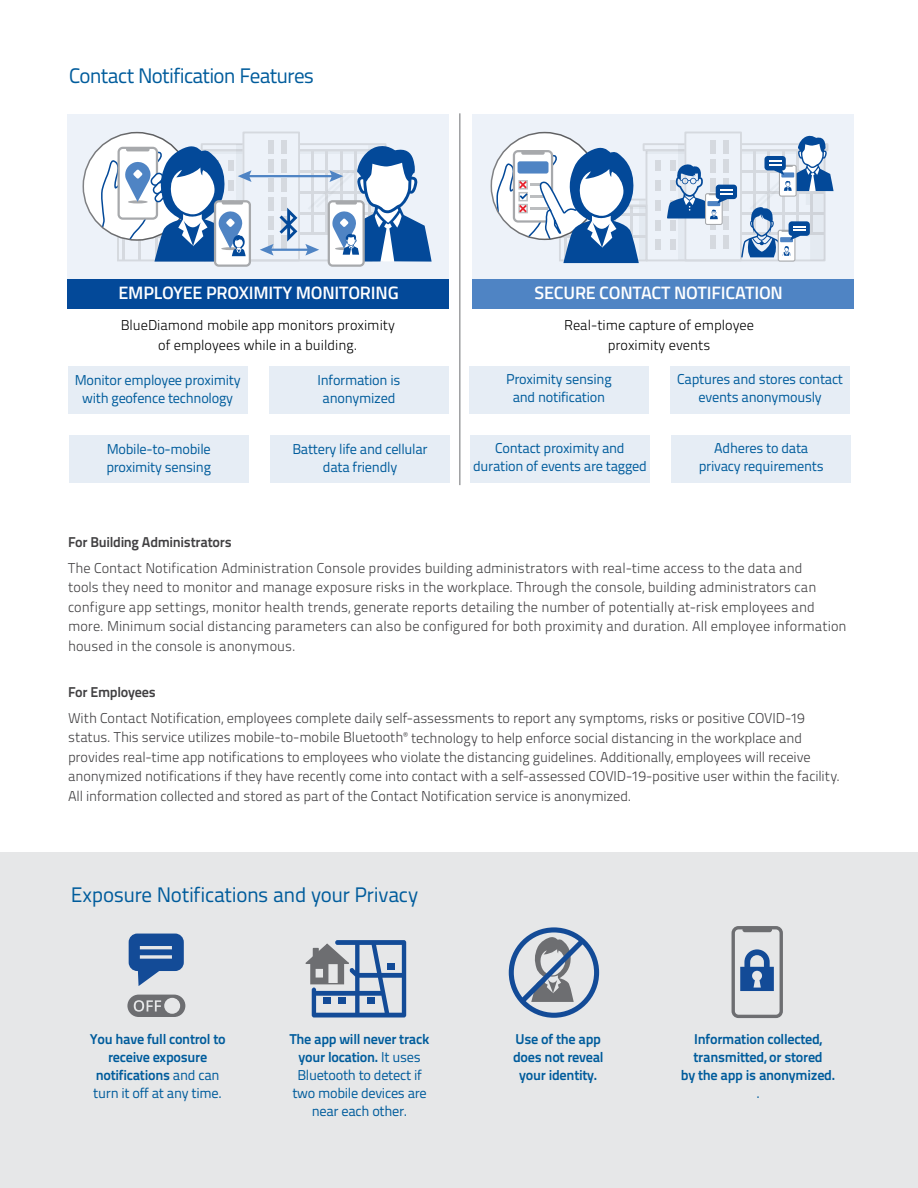
<style>
.page{position:relative;width:918px;height:1188px;background:#fff}
.page>*{position:absolute;margin:0;border:0;box-sizing:border-box;transform-origin:0 0}
.t1{font:21px "Titillium Text 22 L";letter-spacing:-.025em;color:#005c9c}
.t2{font:600 18px "Titillium Web";letter-spacing:-.01em;color:#fff}
.t3{font:300 14.25px/19.5px "Titillium Text 22 L";color:#414042}
.t4{font:14.25px/18px "Titillium Text 22 L";letter-spacing:-.02em;color:#005c9c;text-align:center}
.t5{font:700 14.25px/18px "Titillium Text 22 L";letter-spacing:-.02em;color:#005c9c;text-align:center}
.t6{font:300 14.25px/19.5px "Titillium Text 22 L";color:#000;text-align:center}
.t7{font:700 14.25px "Titillium Text 22 L";letter-spacing:-.02em;color:#414042}
.s1{font-weight:400}
.s2{font-weight:700}
</style>
<div class="page">
<div style="left:472px;top:114px;width:382px;height:188px;background:#edf2f9"></div>
<div style="left:684px;top:132px;width:58px;height:129px;border:2px solid #a7a9ac"></div>
<div style="left:472px;top:279px;width:381px;height:30px;background:#4f84c4"></div>
<svg style="left:491px;top:135px;width:343px;height:128px"></svg>
<div style="left:68px;top:366px;width:179px;height:48px;background:#e6edf5"></div>
<div style="left:269px;top:366px;width:180px;height:48px;background:#e6edf5"></div>
<div style="left:69px;top:435px;width:179px;height:48px;background:#e6edf5"></div>
<div style="left:270px;top:435px;width:180px;height:48px;background:#e6edf5"></div>
<div style="left:469px;top:366px;width:180px;height:48px;background:#e6edf5"></div>
<div style="left:671px;top:366px;width:179px;height:48px;background:#e6edf5"></div>
<div style="left:470px;top:435px;width:180px;height:48px;background:#e6edf5"></div>
<div style="left:672px;top:435px;width:179px;height:48px;background:#e6edf5"></div>
<hr style="left:459px;top:113px;width:1px;height:372px;background:#6d6e71">
<div style="left:0;top:853px;width:918px;height:335px;background:#e6e7e8"></div>
<svg style="left:129px;top:934px;width:55px;height:52px"></svg>
<svg style="left:127px;top:995px;width:58px;height:22px"></svg>
<svg style="left:305px;top:940px;width:101px;height:77px"></svg>
<div style="left:509px;top:927px;width:90px;height:91px;border:5px solid #134b97;border-radius:50%"></div>
<svg style="left:515px;top:934px;width:74px;height:74px"></svg>
<div style="left:732px;top:926px;width:51px;height:92px;border:3px solid #6d6e71;border-radius:5px"></div>
<div style="left:742px;top:927px;width:30px;height:5px;background:#6d6e71;border-radius:2px"></div>
<svg style="left:740px;top:949px;width:34px;height:42px"></svg>
<div style="left:68px;top:114px;width:381px;height:172px;background:#edf2f9"></div>
<div style="left:201px;top:143px;width:44px;height:8px;border:2px solid #a7a9ac"></div>
<div style="left:298px;top:143px;width:89px;height:8px;border:2px solid #a7a9ac"></div>
<div style="left:242px;top:132px;width:58px;height:129px;border:2px solid #a7a9ac"></div>
<div style="left:268px;top:140px;width:6px;height:14px;background:#d5d9df"></div>
<div style="left:281px;top:140px;width:6px;height:14px;background:#d5d9df"></div>
<div style="left:329px;top:201px;width:35px;height:65px;background:#fff;border-radius:4px"></div>
<div style="left:328px;top:200px;width:37px;height:67px;border:2px solid #a7a9ac;border-radius:4px"></div>
<div style="left:68px;top:279px;width:381px;height:30px;background:#034999"></div>
<div style="left:83px;top:133px;width:108px;height:107px;background:#fff;border-radius:50%"></div>
<div style="left:215px;top:201px;width:35px;height:65px;background:#fff;border-radius:4px"></div>
<div style="left:214px;top:200px;width:37px;height:67px;border:2px solid #a7a9ac;border-radius:4px"></div>
<svg style="left:84px;top:144px;width:348px;height:118px"></svg>
<h1 class="t1" style="left:69px;top:60px;width:247px">Contact Notification Features</h1>
<p class="t2" style="left:119px;top:279px;width:282px">EMPLOYEE PROXIMITY MONITORING</p>
<p class="t6" style="left:121px;top:315px;width:276px">BlueDiamond mobile app monitors proximity of employees while in a building.</p>
<p class="t4" style="left:75px;top:370px;width:167px">Monitor employee proximity with geofence technology</p>
<p class="t4" style="left:318px;top:370px;width:84px">Information is anonymized</p>
<p class="t4" style="left:106px;top:439px;width:106px;text-align:left">Mobile-to-mobile proximity sensing</p>
<p class="t4" style="left:292px;top:439px;width:137px">Battery life and cellular data friendly</p>
<p class="t2" style="left:535px;top:279px;width:250px">SECURE CONTACT NOTIFICATION</p>
<p class="t6" style="left:564px;top:315px;width:191px">Real-time capture of employee proximity events</p>
<p class="t4" style="left:506px;top:370px;width:107px">Proximity sensing and notification</p>
<p class="t4" style="left:677px;top:370px;width:167px">Captures and stores contact events anonymously</p>
<p class="t4" style="left:473px;top:439px;width:175px">Contact proximity and duration of events are tagged</p>
<p class="t4" style="left:699px;top:439px;width:126px">Adheres to data privacy requirements</p>
<p class="t7" style="left:68px;top:531px;width:165px">For Building Administrators</p>
<p class="t3" style="left:68px;top:558px;width:780px">The Contact Notification Administration Console provides building administrators with real-time access to the data and<br>tools they need to monitor and manage exposure risks in the workplace. Through the console, building administrators can configure app settings, monitor health trends, generate reports detailing the number of potentially at-risk employees and more. Minimum social distancing parameters can also be configured for both proximity and duration. All employee information housed in the console is anonymous.</p>
<p class="t7" style="left:68px;top:681px;width:89px">For Employees</p>
<p class="t3" style="left:68px;top:708px;width:774px">With Contact Notification, employees complete daily self-assessments to report any symptoms, risks or positive COVID-19 status. This service utilizes mobile-to-mobile Bluetooth<sup>®</sup> technology to help enforce social distancing in the workplace and provides real-time app notifications to employees who violate the distancing guidelines. Additionally, employees will receive anonymized notifications if they have recently come into contact with a self-assessed COVID-19-positive user within the facility.<br>All information collected and stored as part of the Contact Notification service is anonymized.</p>
<h1 class="t1" style="left:71px;top:879px;width:349px">Exposure Notifications and your Privacy</h1>
<p class="t5" style="left:90px;top:1029px;width:137px">You have full control to receive exposure notifications <span class="s1">and can turn it off at any time.</span></p>
<p class="t4" style="left:290px;top:1029px;width:141px"><span class="s2">The app will never track your location.</span> It uses<br>Bluetooth to detect if two mobile devices are near each other.</p>
<p class="t5" style="left:513px;top:1029px;width:92px">Use of the app does not reveal your identity.</p>
<p class="t5" style="left:681px;top:1029px;width:156px">Information collected, transmitted, or stored<br>by the app is anonymized.</p>
<p class="t4" style="left:756px;top:1083px;width:5px">.</p>
</div>
